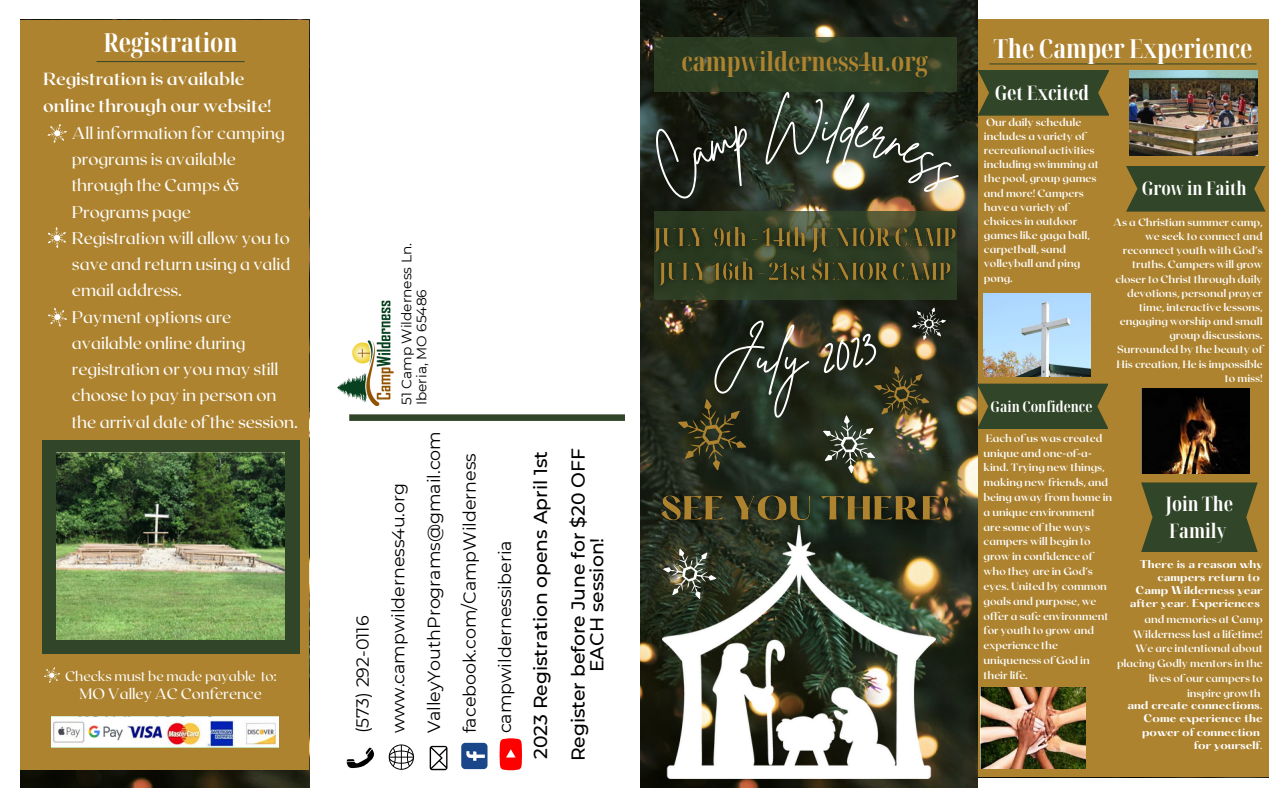
<style>
.page{position:relative;width:1283px;height:788px;background:#fff}
.page>*{position:absolute;margin:0;border:0;box-sizing:border-box;transform-origin:0 0}
.t1{font:700 extra-condensed 26.25px "Noto Serif Display";color:#fff}
.t2{font:700 extra-condensed 26.25px "Noto Serif Display";color:#ad8330}
.t3{font:700 extra-condensed 20px/27.2px "Noto Serif Display";color:#fff}
.t4{font:500 18.75px/37.5px "Montserrat";color:#000}
.t5{font:700 extra-condensed 18.75px "Noto Serif Display";color:#fff}
.t6{font:17.5px/35.6px "Montserrat";color:#000}
.t7{font:700 17.5px/27.2px "Roxborough CF";color:#fff}
.t8{font:16.88px/26.2px "Roxborough CF";color:#fff}
.t9{font:15px "Roxborough CF";color:#fff}
.t10{font:700 extra-condensed 15px "Noto Serif Display";color:#fff}
.t11{font:13.75px/15px "Montserrat";color:#000}
.t12{font:13.75px "Roxborough CF";color:#fff}
.t13{font:700 10.62px/14.1px "Roxborough CF";color:#fff}
.t14{font:700 9.88px/13.1px "Hatton";color:#fff;text-align:right}
</style>
<div class="page">
<img style="left:21px;top:769px;width:288px;height:18px">
<img style="left:641px;top:0;width:336px;height:787px">
<img style="left:662px;top:543px;width:274px;height:235px">
<div style="left:349px;top:414px;width:276px;height:7px;background:#314528"></div>
<div style="left:461px;top:742px;width:26px;height:27px;background:#1a4789;border-radius:4px"></div>
<svg style="left:466px;top:751px;width:19px;height:9px"></svg>
<svg style="left:346px;top:747px;width:28px;height:21px"></svg>
<svg style="left:388px;top:744px;width:26px;height:26px"></svg>
<svg style="left:430px;top:745px;width:17px;height:25px"></svg>
<svg style="left:499px;top:738px;width:23px;height:32px"></svg>
<img style="left:640px;top:68px;width:337px;height:168px">
<svg style="left:654px;top:543px;width:72px;height:67px;background:#404635"></svg>
<img style="left:337px;top:300px;width:56px;height:105px">
<div style="left:977px;top:20px;width:291px;height:757px;background:#ad8330"></div>
<svg style="left:977px;top:70px;width:131px;height:46px;background:#3a4928"></svg>
<svg style="left:1126px;top:166px;width:139px;height:45px;background:#3a4928"></svg>
<svg style="left:1141px;top:482px;width:116px;height:70px;background:#3d4b28"></svg>
<svg style="left:977px;top:383px;width:131px;height:46px;background:#3b4a28"></svg>
<img style="left:983px;top:293px;width:107px;height:84px">
<img style="left:980px;top:687px;width:105px;height:81px">
<img style="left:1141px;top:389px;width:108px;height:84px">
<div style="left:21px;top:20px;width:288px;height:749px;background:#ad8330"></div>
<hr style="left:97px;top:61px;width:148px;height:1px;background:#314528">
<div style="left:42px;top:440px;width:258px;height:213px;background:#314528"></div>
<img style="left:51px;top:716px;width:228px;height:31px">
<hr style="left:989px;top:63px;width:267px;height:1px;background:#314528">
<img style="left:56px;top:452px;width:229px;height:187px">
<div style="left:654px;top:37px;width:302px;height:54px;background:#2b3c24"></div>
<svg style="left:47px;top:124px;width:20px;height:19px"></svg>
<svg style="left:48px;top:227px;width:18px;height:21px"></svg>
<svg style="left:48px;top:307px;width:19px;height:20px"></svg>
<svg style="left:44px;top:667px;width:16px;height:16px"></svg>
<img style="left:1130px;top:70px;width:127px;height:85px">
<img style="left:647px;top:483px;width:316px;height:60px">
<img style="left:641px;top:210px;width:326px;height:90px">
<img style="left:682px;top:286px;width:232px;height:16px">
<svg style="left:641px;top:89px;width:321px;height:114px;background:#2c3427"></svg>
<svg style="left:667px;top:302px;width:282px;height:180px;background:#363825"></svg>
<h1 class="t1" style="left:104px;top:24px;width:136px">Registration</h1>
<h1 class="t1" style="left:993px;top:30px;width:260px">The Camper Experience</h1>
<h1 class="t2" style="left:681px;top:42px;width:248px">campwilderness4u.org</h1>
<h3 class="t7" style="left:43px;top:65px;width:230px">Registration is available online through our website!</h3>
<h2 class="t3" style="left:994px;top:79px;width:96px">Get Excited</h2>
<p class="t13" style="left:984px;top:114px;width:116px">Our daily schedule includes a variety of recreational activities including swimming at the pool, group games and more! Campers have a variety of choices in outdoor games like gaga ball, carpetball, sand volleyball and ping pong.</p>
<p class="t8" style="left:72px;top:119px;width:228px">All information for camping programs is available through the Camps &amp;<br>Programs page<br>Registration will allow you to save and return using a valid email address.<br>Payment options are available online during registration or you may still choose to pay in person on the arrival date of the session.</p>
<h3 class="t5" style="left:1141px;top:175px;width:107px">Grow in Faith</h3>
<p class="t13" style="left:1113px;top:214px;width:151px;text-align:right">As a Christian summer camp, we seek to connect and reconnect youth with God’s truths. Campers will grow closer to Christ through daily devotions, personal prayer time, interactive lessons, engaging worship and small group discussions.<br>Surrounded by the beauty of<br>His creation, He is impossible to miss!</p>
<p class="t11" style="left:399px;top:405px;width:163px;rotate:-90deg">51 Camp Wilderness Ln.<br>Iberia, MO 65486</p>
<h3 class="t10" style="left:990px;top:396px;width:103px">Gain Confidence</h3>
<p class="t12" style="left:65px;top:666px;width:213px">Checks must be made payable to:</p>
<h3 class="t9" style="left:80px;top:684px;width:184px">MO Valley AC Conference</h3>
<h3 class="t6" style="left:345px;top:733px;width:304px;rotate:-90deg">(573) 292-0116 www.campwilderness4u.org<br>ValleyYouthPrograms@gmail.com facebook.com/CampWilderness campwildernessiberia</h3>
<h3 class="t4" style="left:522px;top:761px;width:314px;rotate:-90deg">2023 Registration opens April 1st<br>Register before June for $20 OFF</h3>
<h3 class="t4" style="left:578px;top:672px;width:136px;rotate:-90deg">EACH session!</h3>
<p class="t13" style="left:983px;top:430px;width:130px;line-height:14.8px">Each of us was created unique and one-of-a&shy;kind. Trying new things, making new friends, and being away from home in a unique environment are some of the ways campers will begin to grow in confidence of who they are in God’s eyes. United by common goals and purpose, we offer a safe environment for youth to grow and experience the uniqueness of God in their life.</p>
<h2 class="t3" style="left:1165px;top:489px;width:69px">Join The<br>Family</h2>
<p class="t14" style="left:1130px;top:558px;width:134px">There is a reason why campers return to<br>Camp Wilderness year after year. Experiences</p>
<p class="t13" style="left:1117px;top:611px;width:147px;line-height:14.8px;text-align:right">and memories at Camp<br>Wilderness last a lifetime!<br>We are intentional about placing Godly mentors in the lives of our campers to inspire growth</p>
<p class="t14" style="left:1127px;top:699px;width:137px">and create connections.<br>Come experience the power of connection for yourself.</p>
</div>
